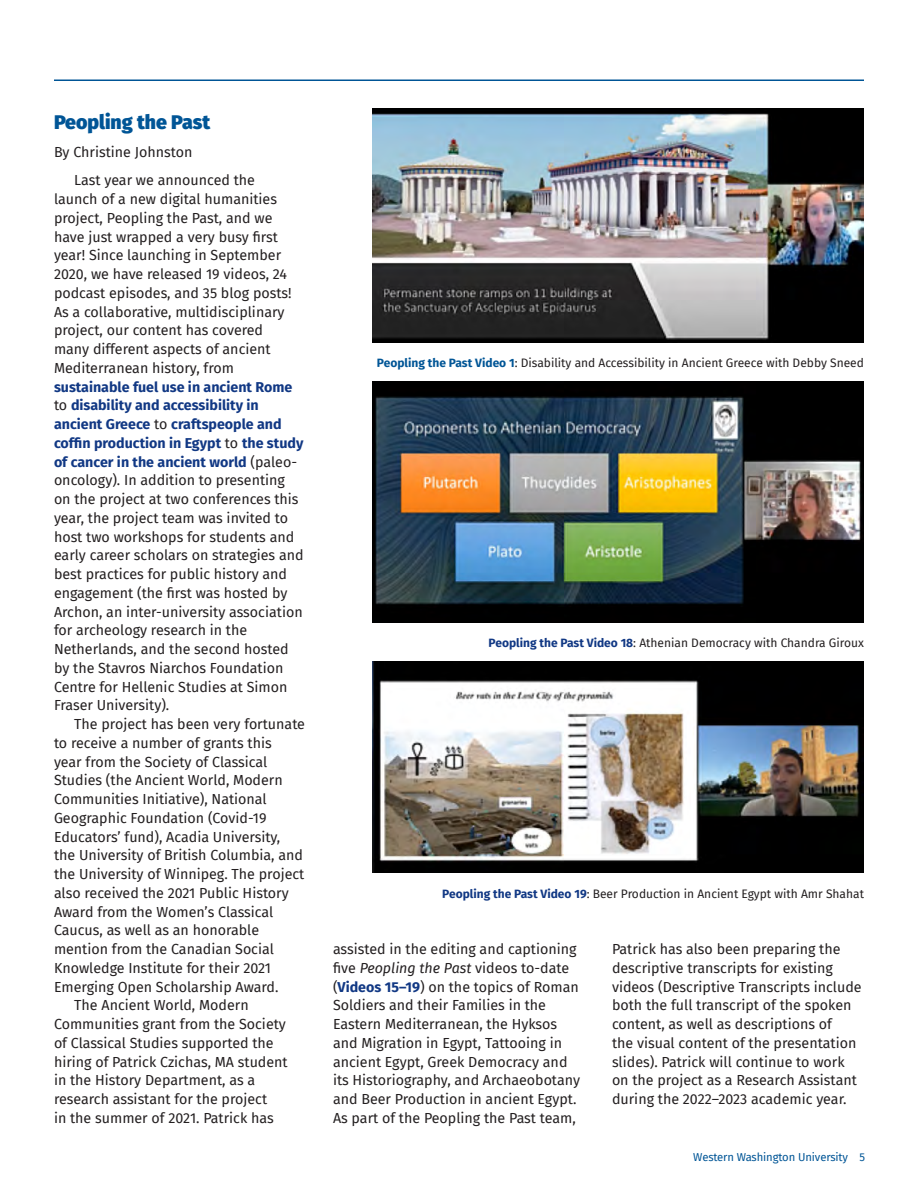
<style>
.page{position:relative;width:918px;height:1188px;background:#fff}
.page>*{position:absolute;margin:0;border:0;box-sizing:border-box;transform-origin:0 0}
.Body_copy{font:900 19.5px "Fira Sans";color:#005596}
.Body_copy-2{font:14.25px/18.8px "Fira Sans";color:#231f20}
.Body_copy-3{font:12px "Fira Sans";color:#231f20}
.t1{font:11.25px "Fira Sans";letter-spacing:-.01em;color:#005596}
.s1{font-weight:700;color:#113884}
.s2{font-weight:700;color:#005596}
.s3{font-style:italic}
</style>
<div class="page">
<hr style="left:54px;top:80px;width:810px;height:1px;background:#005596">
<img style="left:373px;top:108px;width:491px;height:234px">
<img style="left:373px;top:381px;width:491px;height:242px">
<img style="left:373px;top:662px;width:491px;height:211px">
<p class="Body_copy" style="left:54px;top:105px;width:158px">Peopling the Past</p>
<p class="Body_copy-2" style="left:54px;top:142px;width:140px">By Christine Johnston</p>
<p class="Body_copy-2" style="left:54px;top:171px;width:251px;text-indent:20px">Last year we announced the<br>launch of a new digital humanities project, Peopling the Past, and we have just wrapped a very busy first year! Since launching in September 2020, we have released 19 videos, 24 podcast episodes, and 35 blog posts!<br>As a collaborative, multidisciplinary project, our content has covered<br>many different aspects of ancient Mediterranean history, from <span class="s1">sustainable fuel use in ancient Rome </span>to <span class="s1">disability and accessibility in ancient Greece</span> to <span class="s1">craftspeople and coffin production in Egypt</span> to <span class="s1">the study of cancer in the ancient world</span> (paleo&shy;oncology). In addition to presenting on the project at two conferences this year, the project team was invited to host two workshops for students and early career scholars on strategies and best practices for public history and engagement (the first was hosted by Archon, an inter-university association for archeology research in the Netherlands, and the second hosted by the Stavros Niarchos Foundation Centre for Hellenic Studies at Simon Fraser University).</p>
<p class="Body_copy-2" style="left:54px;top:714px;width:253px;text-indent:20px">The project has been very fortunate to receive a number of grants this<br>year from the Society of Classical Studies (the Ancient World, Modern Communities Initiative), National Geographic Foundation (Covid-19<br>Educators’ fund), Acadia University, the University of British Columbia, and the University of Winnipeg. The project also received the 2021 Public History Award from the Women’s Classical Caucus, as well as an honorable mention from the Canadian Social Knowledge Institute for their 2021<br>Emerging Open Scholarship Award.</p>
<p class="Body_copy-2" style="left:54px;top:996px;width:235px;text-indent:20px">The Ancient World, Modern Communities grant from the Society of Classical Studies supported the hiring of Patrick Czichas, MA student in the History Department, as a research assistant for the project<br>in the summer of 2021. Patrick has</p>
<p class="Body_copy-3" style="left:377px;top:354px;width:489px"><span class="s2">Peopling the Past Video 1</span>: Disability and Accessibility in Ancient Greece with Debby Sneed</p>
<p class="Body_copy-3" style="left:489px;top:634px;width:377px"><span class="s1">Peopling the Past Video 18</span>: Athenian Democracy with Chandra Giroux</p>
<p class="Body_copy-3" style="left:442px;top:884px;width:423px"><span class="s1">Peopling the Past Video 19</span>: Beer Production in Ancient Egypt with Amr Shahat</p>
<p class="Body_copy-2" style="left:333px;top:939px;width:249px">assisted in the editing and captioning five <span class="s3">Peopling the Past</span> videos to-date (<span class="s1">Videos 15–19</span>) on the topics of Roman Soldiers and their Families in the Eastern Mediterranean, the Hyksos and Migration in Egypt, Tattooing in ancient Egypt, Greek Democracy and its Historiography, and Archaeobotany and Beer Production in ancient Egypt.<br>As part of the Peopling the Past team,</p>
<p class="Body_copy-2" style="left:612px;top:939px;width:251px">Patrick has also been preparing the descriptive transcripts for existing videos (Descriptive Transcripts include both the full transcript of the spoken content, as well as descriptions of<br>the visual content of the presentation slides). Patrick will continue to work on the project as a Research Assistant during the 2022–2023 academic year.</p>
<p class="t1" style="left:693px;top:1149px;width:173px">Western Washington University 5</p>
</div>
